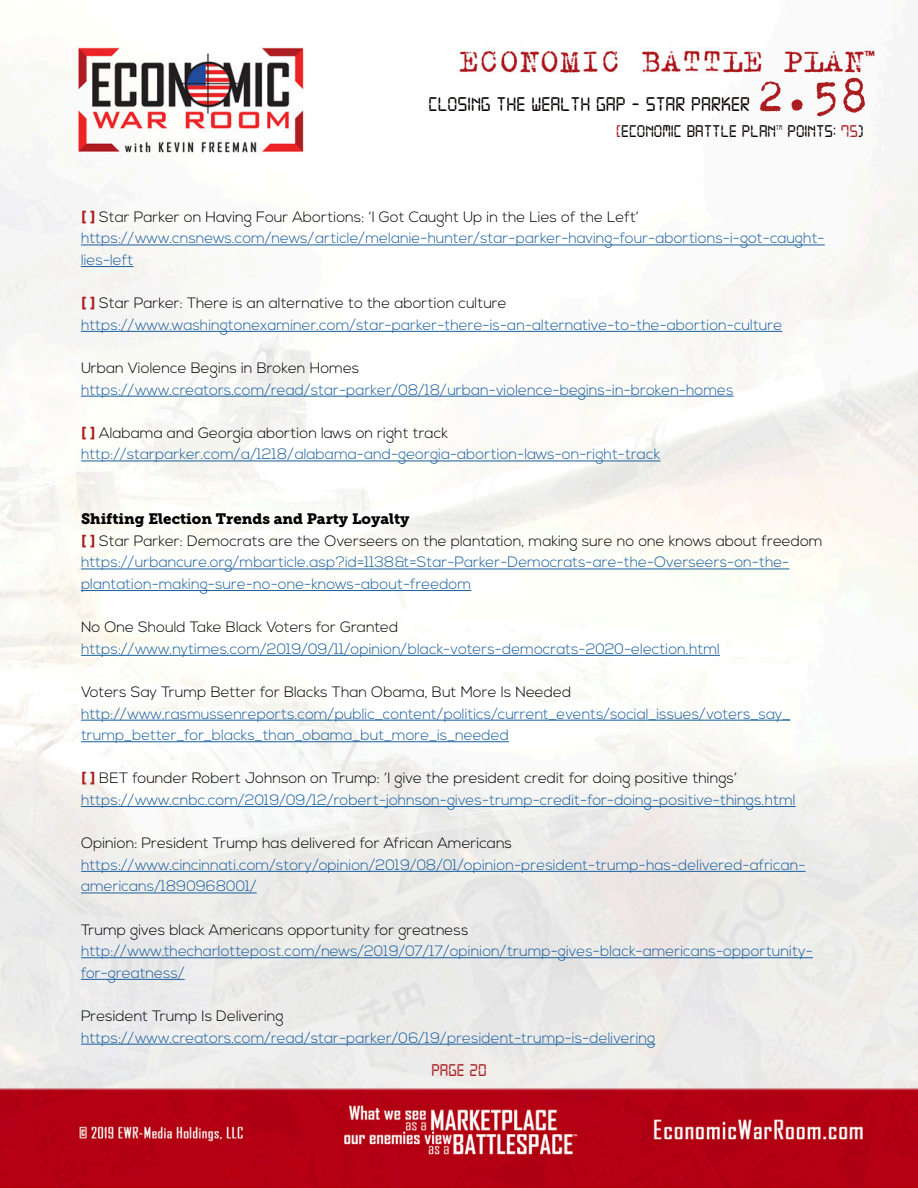
<style>
.page{position:relative;width:918px;height:1188px;background:#fff}
.page>*{position:absolute;margin:0;border:0;box-sizing:border-box;transform-origin:0 0}
.t1{font:51px "Trixie";color:#aa1e21}
.t2{font:21px "Digital 7";color:#080302}
.t3{font:18px "Digital 7";color:#080302}
.t4{font:18px "Digital 7";color:#aa1e21}
.t5{font:300 15px/21.6px "Nexa";color:#175d9e}
.t6{font:300 15px "Nexa";color:#000}
.t7{font:15px "Museo Slab 900";color:#000}
.t8{font:7.05px "Digital 7";color:#080302}
.s1{color:#aa1e21}
.s2{font-family:"Museo Slab 900";font-weight:400;color:#aa1e21}
</style>
<div class="page">
<img style="left:0;top:35px;width:918px;height:1153px">
<hr style="left:81px;top:245px;width:744px;height:1px;background:#175d9e">
<hr style="left:81px;top:266px;width:52px;height:1px;background:#175d9e">
<hr style="left:81px;top:331px;width:701px;height:1px;background:#175d9e">
<hr style="left:81px;top:396px;width:653px;height:1px;background:#175d9e">
<hr style="left:81px;top:461px;width:579px;height:1px;background:#175d9e">
<hr style="left:81px;top:569px;width:708px;height:1px;background:#175d9e">
<hr style="left:81px;top:590px;width:390px;height:1px;background:#175d9e">
<hr style="left:81px;top:655px;width:639px;height:1px;background:#175d9e">
<hr style="left:81px;top:720px;width:709px;height:1px;background:#175d9e">
<hr style="left:81px;top:741px;width:428px;height:1px;background:#175d9e">
<hr style="left:81px;top:806px;width:715px;height:1px;background:#175d9e">
<hr style="left:81px;top:871px;width:725px;height:1px;background:#175d9e">
<hr style="left:81px;top:893px;width:176px;height:1px;background:#175d9e">
<hr style="left:81px;top:957px;width:732px;height:1px;background:#175d9e">
<hr style="left:81px;top:979px;width:104px;height:1px;background:#175d9e">
<hr style="left:81px;top:1044px;width:574px;height:1px;background:#175d9e">
<h1 class="t1" style="left:756px;top:62px;width:114px">2.58</h1>
<p class="t3" style="left:616px;top:123px;width:161px"><span class="s1">[</span>ECONOMIC BATTLE PLAN</p>
<p class="t8" style="left:776px;top:124px;width:8px">TM</p>
<p class="t3" style="left:788px;top:123px;width:78px">POINTS: <span class="s1">75</span>)</p>
<h2 class="t2" style="left:429px;top:95px;width:323px">CLOSING THE WEALTH GAP - STAR PARKER</h2>
<p class="t6" style="left:81px;top:208px;width:559px"><span class="s2">[ ]</span> Star Parker on Having Four Abortions: ‘I Got Caught Up in the Lies of the Left’</p>
<p class="t5" style="left:81px;top:228px;width:745px">https://www.cnsnews.com/news/article/melanie-hunter/star-parker-having-four-abortions-i-got-caught&shy;lies-left</p>
<p class="t6" style="left:81px;top:294px;width:427px"><span class="s2">[ ]</span> Star Parker: There is an alternative to the abortion culture</p>
<p class="t5" style="left:81px;top:315px;width:703px">https://www.washingtonexaminer.com/star-parker-there-is-an-alternative-to-the-abortion-culture</p>
<p class="t6" style="left:81px;top:359px;width:280px">Urban Violence Begins in Broken Homes</p>
<p class="t5" style="left:81px;top:379px;width:654px">https://www.creators.com/read/star-parker/08/18/urban-violence-begins-in-broken-homes</p>
<p class="t6" style="left:81px;top:424px;width:368px"><span class="s2">[ ]</span> Alabama and Georgia abortion laws on right track</p>
<p class="t5" style="left:81px;top:444px;width:581px">http://starparker.com/a/1218/alabama-and-georgia-abortion-laws-on-right-track</p>
<p class="t7" style="left:81px;top:510px;width:330px">Shifting Election Trends and Party Loyalty</p>
<p class="t6" style="left:81px;top:532px;width:743px"><span class="s2">[ ]</span> Star Parker: Democrats are the Overseers on the plantation, making sure no one knows about freedom</p>
<p class="t5" style="left:81px;top:552px;width:710px">https://urbancure.org/mbarticle.asp?id=1138&amp;t=Star-Parker-Democrats-are-the-Overseers-on-the&shy;plantation-making-sure-no-one-knows-about-freedom</p>
<p class="t6" style="left:81px;top:618px;width:319px">No One Should Take Black Voters for Granted</p>
<p class="t5" style="left:81px;top:639px;width:641px">https://www.nytimes.com/2019/09/11/opinion/black-voters-democrats-2020-election.html</p>
<p class="t6" style="left:81px;top:683px;width:492px">Voters Say Trump Better for Blacks Than Obama, But More Is Needed</p>
<p class="t5" style="left:81px;top:703px;width:711px">http://www.rasmussenreports.com/public_content/politics/current_events/social_issues/voters_say_ trump_better_for_blacks_than_obama_but_more_is_needed</p>
<p class="t6" style="left:81px;top:770px;width:658px"><span class="s2">[ ]</span> BET founder Robert Johnson on Trump: ‘I give the president credit for doing positive things’</p>
<p class="t5" style="left:81px;top:790px;width:716px">https://www.cnbc.com/2019/09/12/robert-johnson-gives-trump-credit-for-doing-positive-things.html</p>
<p class="t6" style="left:81px;top:834px;width:433px">Opinion: President Trump has delivered for African Americans</p>
<p class="t5" style="left:81px;top:855px;width:726px">https://www.cincinnati.com/story/opinion/2019/08/01/opinion-president-trump-has-delivered-african&shy;americans/1890968001/</p>
<p class="t6" style="left:81px;top:921px;width:389px">Trump gives black Americans opportunity for greatness</p>
<p class="t5" style="left:81px;top:941px;width:734px">http://www.thecharlottepost.com/news/2019/07/17/opinion/trump-gives-black-americans-opportunity&shy;for-greatness/</p>
<p class="t6" style="left:81px;top:1007px;width:204px">President Trump Is Delivering</p>
<p class="t5" style="left:81px;top:1027px;width:576px">https://www.creators.com/read/star-parker/06/19/president-trump-is-delivering</p>
<p class="t4" style="left:431px;top:1062px;width:57px">PAGE 20</p>
</div>
